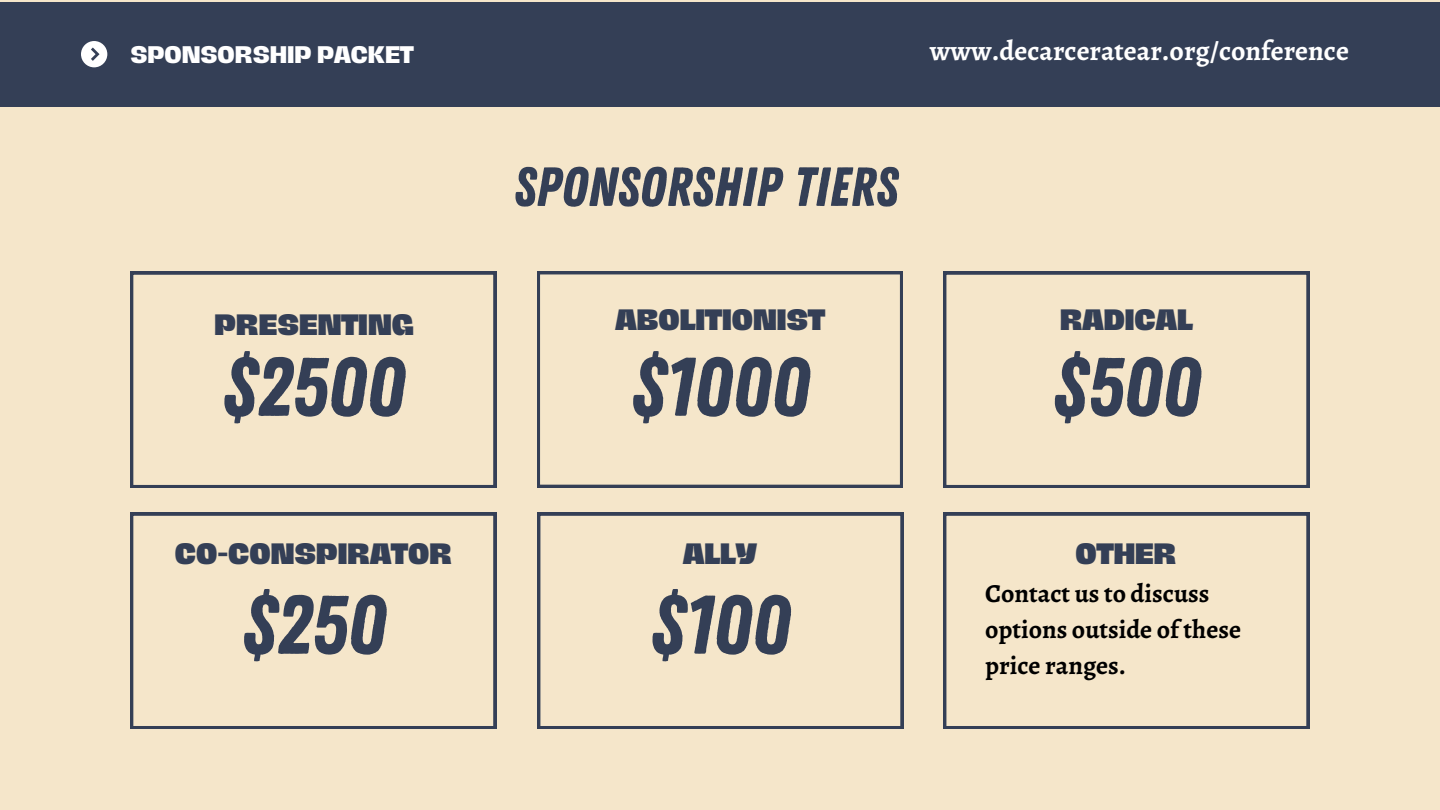
<style>
.page{position:relative;width:1440px;height:810px;background:#f5e6ca}
.page>*{position:absolute;margin:0;border:0;box-sizing:border-box;transform-origin:0 0}
.t1{font:83px "Zing Rust Base";color:#343f56}
.t2{font:55px "Zing Rust Base";color:#343f56}
.t3{font:700 28px "Alegreya";color:#fff}
.t4{font:800 27px "Hagrid";color:#343f56}
.t5{font:700 26px/36px "Alegreya";color:#000}
.t6{font:800 22px "Hagrid";color:#fff}
</style>
<div class="page">
<svg style="left:130px;top:272px;width:366px;height:216px"></svg>
<div style="left:0;top:3px;width:1440px;height:104px;background:#343f56"></div>
<svg style="left:81px;top:41px;width:26px;height:26px"></svg>
<svg style="left:537px;top:271px;width:366px;height:216px"></svg>
<svg style="left:943px;top:272px;width:366px;height:216px"></svg>
<svg style="left:130px;top:513px;width:366px;height:216px"></svg>
<svg style="left:537px;top:513px;width:366px;height:216px"></svg>
<svg style="left:943px;top:513px;width:366px;height:216px"></svg>
<p class="t6" style="left:130px;top:43px;width:285px">SPONSORSHIP PACKET</p>
<h4 class="t3" style="left:930px;top:32px;width:420px">www.decarceratear.org/conference</h4>
<p class="t2" style="left:514px;top:155px;width:385px">SPONSORSHIP TIERS</p>
<h2 class="t4" style="left:215px;top:311px;width:201px">PRESENTING</h2>
<h3 class="t4" style="left:616px;top:306px;width:211px">ABOLITIONIST</h3>
<h1 class="t4" style="left:1060px;top:306px;width:134px">RADICAL</h1>
<h3 class="t1" style="left:222px;top:339px;width:184px">$2500</h3>
<h1 class="t1" style="left:631px;top:339px;width:180px">$1000</h1>
<h3 class="t1" style="left:1052px;top:339px;width:150px">$500</h3>
<h3 class="t4" style="left:175px;top:540px;width:279px">CO-CONSPIRATOR</h3>
<h1 class="t4" style="left:683px;top:540px;width:75px">ALLY</h1>
<h1 class="t1" style="left:242px;top:577px;width:146px">$250</h1>
<h3 class="t1" style="left:650px;top:577px;width:142px">$100</h3>
<h1 class="t4" style="left:1076px;top:540px;width:102px">OTHER</h1>
<h3 class="t5" style="left:985px;top:575px;width:257px">Contact us to discuss options outside of these price ranges.</h3>
</div>
